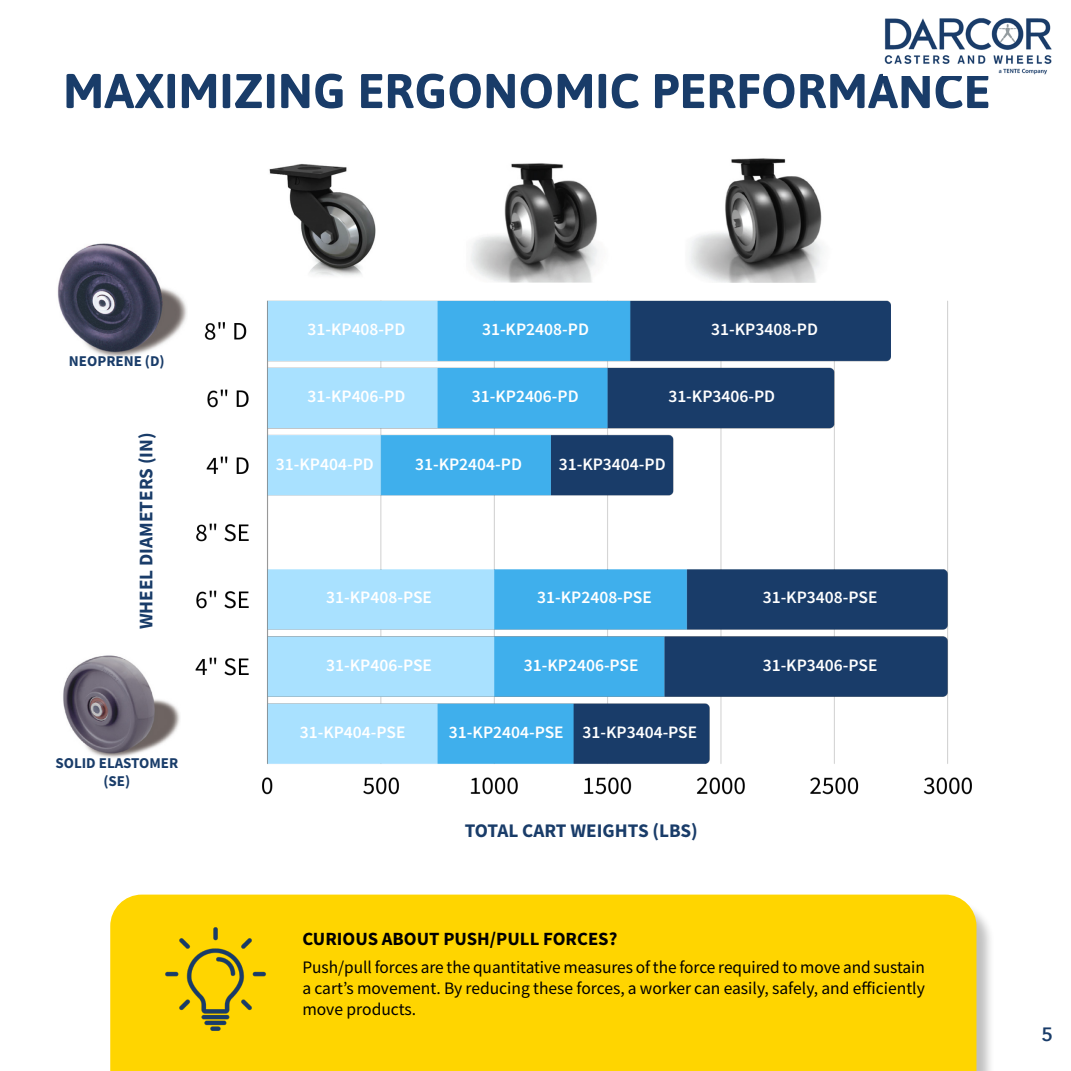
<style>
.page{position:relative;width:1071px;height:1071px;background:#fff}
.page>*{position:absolute;margin:0;border:0;box-sizing:border-box;transform-origin:0 0}
.t1{font:700 56px "Jaldi";letter-spacing:.005em;color:#193c69}
.t2{font:700 19.25px "Source Sans Pro";color:#193c69}
.t3{font:600 19.25px "Avenir Next";color:#193c69}
.t4{font:700 18.72px "Source Sans Pro";color:#000}
.t5{font:600 17.5px "Source Sans Pro";color:#fff}
.t6{font:17.5px/21px "Source Sans Pro";color:#000;text-align:justify}
.t7{font:700 15.05px/18px "Source Sans Pro";color:#193c69;text-align:center}
</style>
<div class="page">
<img style="left:470px;top:163px;width:128px;height:110px">
<img style="left:269px;top:164px;width:107px;height:109px">
<img style="left:689px;top:158px;width:134px;height:115px">
<img style="left:57px;top:243px;width:97px;height:114px">
<div style="left:111px;top:900px;width:884px;height:171px;background:#000;opacity:.25"></div>
<div style="left:110px;top:895px;width:866px;height:176px;background:#ffd500"></div>
<img style="left:138px;top:273px;width:834px;height:522px">
<img style="left:63px;top:653px;width:117px;height:108px">
<img style="left:159px;top:922px;width:113px;height:114px">
<img style="left:884px;top:18px;width:168px;height:57px">
<p class="t1" style="left:63px;top:56px;width:929px">MAXIMIZING ERGONOMIC PERFORMANCE</p>
<p class="t7" style="left:69px;top:352px;width:97px">NEOPRENE (D)</p>
<p class="t2" style="left:133px;top:629px;width:198px;rotate:-90deg">WHEEL DIAMETERS (IN)</p>
<p class="t7" style="left:55px;top:753px;width:124px">SOLID ELASTOMER (SE)</p>
<p class="t5" style="left:307px;top:318px;width:99px">31-KP408-PD</p>
<p class="t5" style="left:482px;top:318px;width:108px">31-KP2408-PD</p>
<p class="t5" style="left:711px;top:318px;width:108px">31-KP3408-PD</p>
<p class="t5" style="left:307px;top:384px;width:99px">31-KP406-PD</p>
<p class="t5" style="left:472px;top:384px;width:108px">31-KP2406-PD</p>
<p class="t5" style="left:668px;top:384px;width:108px">31-KP3406-PD</p>
<p class="t5" style="left:276px;top:453px;width:99px">31-KP404-PD</p>
<p class="t5" style="left:415px;top:453px;width:108px">31-KP2404-PD</p>
<p class="t5" style="left:559px;top:453px;width:108px">31-KP3404-PD</p>
<p class="t5" style="left:326px;top:586px;width:107px">31-KP408-PSE</p>
<p class="t5" style="left:537px;top:586px;width:116px">31-KP2408-PSE</p>
<p class="t5" style="left:763px;top:586px;width:116px">31-KP3408-PSE</p>
<p class="t5" style="left:326px;top:653px;width:107px">31-KP406-PSE</p>
<p class="t5" style="left:524px;top:653px;width:116px">31-KP2406-PSE</p>
<p class="t5" style="left:763px;top:653px;width:116px">31-KP3406-PSE</p>
<p class="t5" style="left:300px;top:721px;width:107px">31-KP404-PSE</p>
<p class="t5" style="left:449px;top:721px;width:116px">31-KP2404-PSE</p>
<p class="t5" style="left:583px;top:721px;width:116px">31-KP3404-PSE</p>
<p class="t2" style="left:465px;top:818px;width:235px">TOTAL CART WEIGHTS (LBS)</p>
<p class="t4" style="left:302px;top:926px;width:317px">CURIOUS ABOUT PUSH/PULL FORCES?</p>
<p class="t6" style="left:302px;top:957px;width:624px">Push/pull forces are the quantitative measures of the force required to move and sustain a cart’s movement. By reducing these forces, a worker can easily, safely, and efficiently move products.</p>
<p class="t3" style="left:1042px;top:1018px;width:13px">5</p>
</div>
